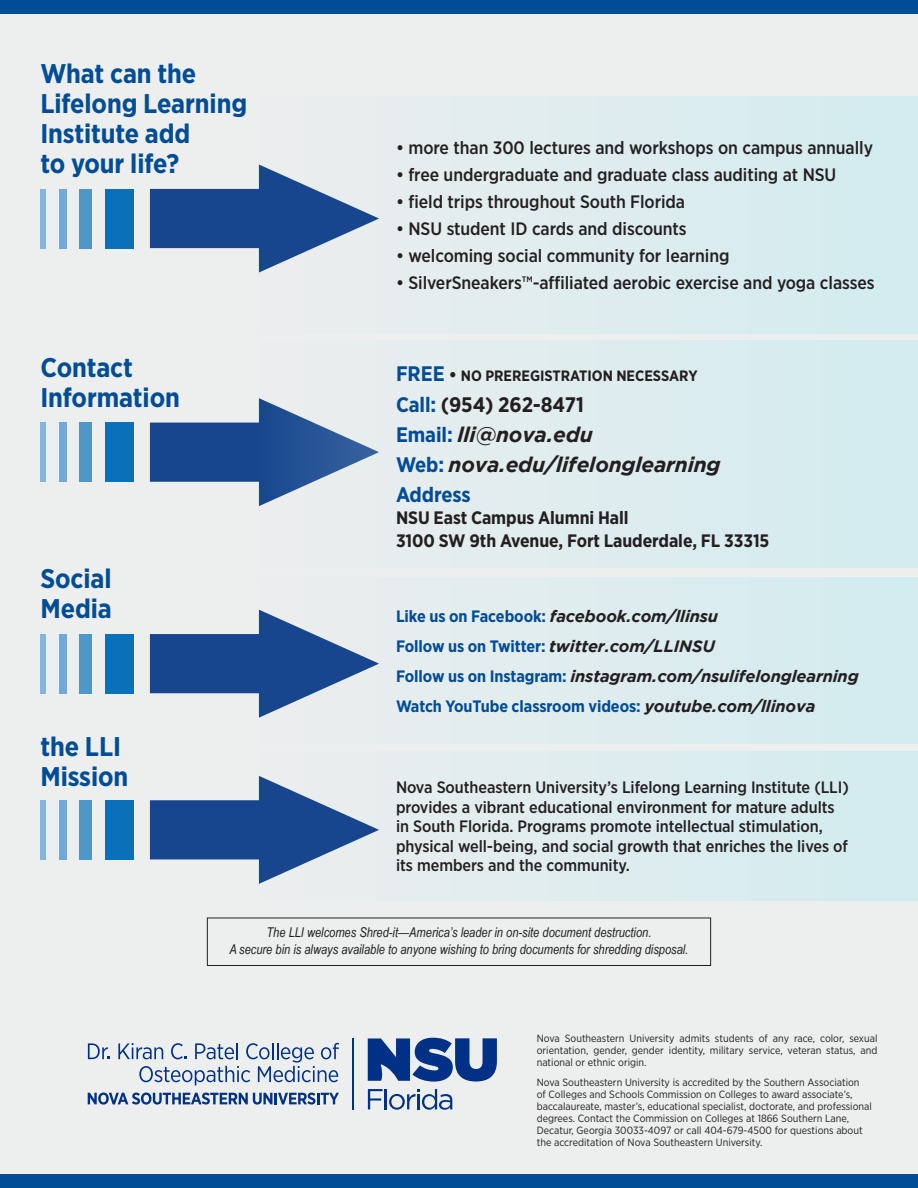
<style>
.page{position:relative;width:918px;height:1188px;background:#edeeee}
.page>*{position:absolute;margin:0;border:0;box-sizing:border-box;transform-origin:0 0}
.t1{font:700 27px/30px "Gotham Narrow";letter-spacing:-.005em;color:#014d95}
.t2{font:italic 700 21px "Gotham";letter-spacing:-.01em;color:#231f20}
.t3{font:700 21px "Gotham Narrow";letter-spacing:-.005em;color:#231f20}
.t4{font:700 21px "Gotham Narrow";letter-spacing:-.01em;color:#014d95}
.t5{font:500 18px "Gotham Narrow";letter-spacing:-.005em;color:#231f20}
.t6{font:700 18px "Gotham Narrow";letter-spacing:-.005em;color:#231f20}
.t7{font:500 16.5px/19.5px "Gotham Narrow";letter-spacing:-.005em;color:#231f20}
.t8{font:italic 700 16.5px "Gotham";letter-spacing:-.01em;color:#231f20}
.t9{font:700 16.5px "Gotham Narrow";letter-spacing:-.005em;color:#014d95}
.t10{font:700 15px "Gotham Narrow";color:#231f20}
.t11{font:italic 13.5px "Arial Narrow";color:#231f20}
.t12{font:10.5px/12px "Gotham Narrow";color:#231f20}
.s1{font-size:21px;color:#014d95}
.s2{font-size:18px}
.s3{color:#014d95}
.s4{font-family:"Gotham Narrow";font-style:normal;color:#014d95}
.s5{font-family:"Gotham";font-style:italic;color:#231f20}
</style>
<div class="page">
<div style="left:258px;top:752px;width:660px;height:149px;background:#ddecef"></div>
<div style="left:258px;top:577px;width:660px;height:167px;background:#ddecef"></div>
<div style="left:258px;top:96px;width:660px;height:237px;background:#deecef"></div>
<svg style="left:368px;top:1089px;width:15px;height:20px"></svg>
<hr style="left:385px;top:1089px;width:2px;height:20px;background:#003186">
<svg style="left:389px;top:1089px;width:63px;height:21px"></svg>
<svg style="left:368px;top:1038px;width:129px;height:44px"></svg>
<hr style="left:353px;top:1038px;width:1px;height:71px;background:#003186">
<svg style="left:88px;top:1043px;width:22px;height:16px"></svg>
<svg style="left:118px;top:1043px;width:221px;height:42px"></svg>
<svg style="left:88px;top:1093px;width:251px;height:12px"></svg>
<div style="left:79px;top:189px;width:13px;height:59px;background:#5097c9"></div>
<div style="left:59px;top:189px;width:8px;height:59px;background:#6fa9db"></div>
<div style="left:105px;top:189px;width:28px;height:59px;background:#0970b9"></div>
<svg style="left:150px;top:165px;width:229px;height:108px"></svg>
<div style="left:40px;top:189px;width:6px;height:59px;background:#85b5de"></div>
<div style="left:79px;top:423px;width:13px;height:59px;background:#5097c9"></div>
<div style="left:59px;top:423px;width:8px;height:59px;background:#6fa9db"></div>
<div style="left:105px;top:423px;width:28px;height:59px;background:#0970b9"></div>
<div style="left:150px;top:422px;width:108px;height:60px;background:#17468e"></div>
<div style="left:40px;top:423px;width:6px;height:59px;background:#85b5de"></div>
<svg style="left:258px;top:340px;width:660px;height:227px;fill:#deecee"></svg>
<div style="left:79px;top:634px;width:13px;height:59px;background:#5097c9"></div>
<div style="left:59px;top:634px;width:8px;height:59px;background:#6fa9db"></div>
<div style="left:105px;top:634px;width:28px;height:59px;background:#0970b9"></div>
<svg style="left:150px;top:610px;width:229px;height:108px"></svg>
<div style="left:40px;top:634px;width:6px;height:59px;background:#85b5de"></div>
<div style="left:79px;top:800px;width:13px;height:60px;background:#5097c9"></div>
<div style="left:59px;top:800px;width:8px;height:60px;background:#6fa9db"></div>
<div style="left:105px;top:800px;width:28px;height:60px;background:#0970b9"></div>
<svg style="left:150px;top:776px;width:229px;height:108px"></svg>
<div style="left:40px;top:800px;width:6px;height:60px;background:#85b5de"></div>
<div style="left:0;top:0;width:918px;height:14px;background:#014d95"></div>
<div style="left:0;top:1174px;width:918px;height:14px;background:#014d95"></div>
<div style="left:207px;top:918px;width:504px;height:48px;border:1px solid #231f20"></div>
<p class="t1" style="left:40px;top:58px;width:157px">What can the</p>
<p class="t1" style="left:40px;top:88px;width:208px">Lifelong Learning<br>Institute add</p>
<p class="t1" style="left:40px;top:148px;width:140px">to your life?</p>
<p class="t1" style="left:40px;top:352px;width:141px">Contact<br>Information</p>
<p class="t5" style="left:396px;top:136px;width:479px">• more than 300 lectures and workshops on campus annually</p>
<p class="t5" style="left:396px;top:163px;width:442px">• free undergraduate and graduate class auditing at NSU</p>
<p class="t5" style="left:396px;top:190px;width:291px">• field trips throughout South Florida</p>
<p class="t5" style="left:396px;top:217px;width:292px">• NSU student ID cards and discounts</p>
<p class="t5" style="left:396px;top:244px;width:335px">• welcoming social community for learning</p>
<p class="t5" style="left:396px;top:271px;width:480px">• SilverSneakers™-affiliated aerobic exercise and yoga classes</p>
<p class="t10" style="left:396px;top:366px;width:303px"><span class="s1">FREE</span> <span class="s2">•</span> NO PREREGISTRATION NECESSARY</p>
<p class="t3" style="left:396px;top:391px;width:189px"><span class="s3">Call:</span> (954) 262-8471</p>
<p class="t2" style="left:396px;top:422px;width:198px"><span class="s4">Email:</span> lli@nova.edu</p>
<p class="t2" style="left:396px;top:452px;width:326px"><span class="s4">Web:</span> nova.edu/lifelonglearning</p>
<p class="t4" style="left:396px;top:481px;width:76px">Address</p>
<p class="t6" style="left:396px;top:506px;width:234px">NSU East Campus Alumni Hall</p>
<p class="t6" style="left:396px;top:529px;width:375px">3100 SW 9th Avenue, Fort Lauderdale, FL 33315</p>
<p class="t1" style="left:40px;top:564px;width:73px">Social</p>
<p class="t1" style="left:40px;top:594px;width:73px">Media</p>
<p class="t8" style="left:396px;top:607px;width:324px"><span class="s4">Like us on Facebook:</span> facebook.com/llinsu</p>
<p class="t9" style="left:396px;top:636px;width:320px">Follow us on Twitter: <span class="s5">twitter.com/LLINSU</span></p>
<p class="t8" style="left:396px;top:667px;width:464px"><span class="s4">Follow us on Instagram:</span> instagram.com/nsulifelonglearning</p>
<p class="t9" style="left:396px;top:696px;width:421px">Watch YouTube classroom videos: <span class="s5">youtube.com/llinova</span></p>
<p class="t1" style="left:40px;top:731px;width:82px">the LLI</p>
<p class="t1" style="left:40px;top:761px;width:89px">Mission</p>
<p class="t7" style="left:396px;top:777px;width:454px">Nova Southeastern University’s Lifelong Learning Institute (LLI) provides a vibrant educational environment for mature adults in South Florida. Programs promote intellectual stimulation, physical well-being, and social growth that enriches the lives of its members and the community.</p>
<p class="t11" style="left:267px;top:923px;width:386px">The LLI welcomes Shred-it—America’s leader in on-site document destruction.</p>
<p class="t11" style="left:230px;top:940px;width:460px">A secure bin is always available to anyone wishing to bring documents for shredding disposal.</p>
<p class="t12" style="left:537px;top:1032px;width:342px;text-align:justify">Nova Southeastern University admits students of any race, color, sexual orientation, gender, gender identity, military service, veteran status, and national or ethnic origin.</p>
<p class="t12" style="left:537px;top:1076px;width:337px">Nova Southeastern University is accredited by the Southern Association<br>of Colleges and Schools Commission on Colleges to award associate’s, baccalaureate, master’s, educational specialist, doctorate, and professional degrees. Contact the Commission on Colleges at 1866 Southern Lane, Decatur, Georgia 30033-4097 or call 404-679-4500 for questions about the accreditation of Nova Southeastern University.</p>
</div>
